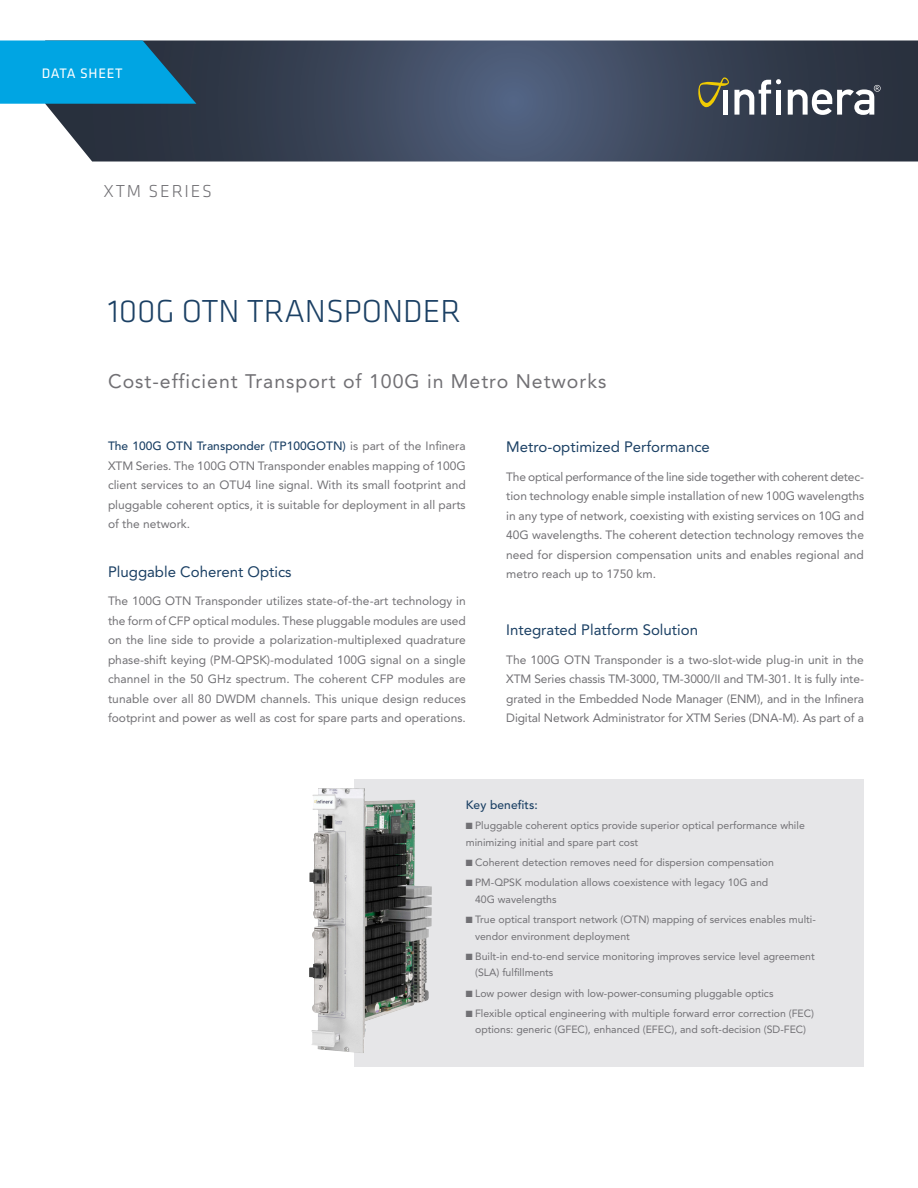
<style>
.page{position:relative;width:918px;height:1188px;background:#fff}
.page>*{position:absolute;margin:0;border:0;box-sizing:border-box;transform-origin:0 0}
.Headline{font:300 33px "Klavika";color:#1b4064}
.Deck{font:19.5px "Avenir LT Std";letter-spacing:.05em;color:#717074}
.Kicker{font:300 18px "Klavika";letter-spacing:.1em;color:#717074}
.Subhead{font:15px "Avenir LT Std";color:#1b4064}
.Category{font:14.25px "Klavika";letter-spacing:.05em;color:#fff}
.Text{font:12px/19.5px "Avenir LT Std";color:#717074;text-align:justify}
.KeyBenefitsHeadline{font:500 12px "Avenir LT Std";letter-spacing:.01em;color:#1b4064}
.KeyBenefits_Text{font:10.5px/16.5px "Avenir LT Std";color:#717074}
.s1{font-weight:500;color:#1b4064}
</style>
<div class="page">
<div style="left:355px;top:779px;width:509px;height:288px;background:#e6e6e8"></div>
<svg style="left:45px;top:40px;width:873px;height:122px;background:#3e495c"></svg>
<svg style="left:0;top:40px;width:196px;height:64px;background:#0795cc"></svg>
<img style="left:309px;top:788px;width:120px;height:265px">
<svg style="left:788px;top:85px;width:93px;height:30px"></svg>
<svg style="left:698px;top:77px;width:83px;height:38px"></svg>
<p class="Category" style="left:42px;top:64px;width:83px">DATA SHEET</p>
<p class="Kicker" style="left:104px;top:180px;width:110px">XTM SERIES</p>
<p class="Headline" style="left:108px;top:291px;width:354px">100G OTN TRANSPONDER</p>
<p class="Deck" style="left:108px;top:370px;width:500px">Cost-efficient Transport of 100G in Metro Networks</p>
<p class="Text" style="left:108px;top:436px;width:359px"><span class="s1">The 100G OTN Transponder (TP100GOTN)</span> is part of the Infinera XTM Series. The 100G OTN Transponder enables mapping of 100G client services to an OTU4 line signal. With its small footprint and pluggable coherent optics, it is suitable for deployment in all parts of the network.</p>
<p class="Subhead" style="left:108px;top:563px;width:185px">Pluggable Coherent Optics</p>
<p class="Text" style="left:108px;top:591px;width:359px">The 100G OTN Transponder utilizes state-of-the-art technology in the form of CFP optical modules. These pluggable modules are used on the line side to provide a polarization-multiplexed quadrature phase-shift keying (PM-QPSK)-modulated 100G signal on a single channel in the 50 GHz spectrum. The coherent CFP modules are tunable over all 80 DWDM channels. This unique design reduces footprint and power as well as cost for spare parts and operations.</p>
<p class="Subhead" style="left:506px;top:438px;width:205px">Metro-optimized Performance</p>
<p class="Text" style="left:506px;top:467px;width:360px">The optical performance of the line side together with coherent detec&shy;tion technology enable simple installation of new 100G wavelengths in any type of network, coexisting with existing services on 10G and 40G wavelengths. The coherent detection technology removes the need for dispersion compensation units and enables regional and metro reach up to 1750 km.</p>
<p class="Subhead" style="left:506px;top:621px;width:193px">Integrated Platform Solution</p>
<p class="Text" style="left:506px;top:650px;width:359px">The 100G OTN Transponder is a two-slot-wide plug-in unit in the XTM Series chassis TM-3000, TM-3000/II and TM-301. It is fully inte&shy;grated in the Embedded Node Manager (ENM), and in the Infinera Digital Network Administrator for XTM Series (DNA-M). As part of a</p>
<p class="KeyBenefitsHeadline" style="left:466px;top:798px;width:74px">Key benefits:</p>
<p class="KeyBenefits_Text" style="left:466px;top:818px;width:341px">■ Pluggable coherent optics provide superior optical performance while minimizing initial and spare part cost</p>
<p class="KeyBenefits_Text" style="left:466px;top:854px;width:310px">■ Coherent detection removes need for dispersion compensation</p>
<p class="KeyBenefits_Text" style="left:475px;top:875px;width:295px;text-indent:-9px">■ PM-QPSK modulation allows coexistence with legacy 10G and<br>40G wavelengths</p>
<p class="KeyBenefits_Text" style="left:475px;top:911px;width:342px;text-indent:-9px">■ True optical transport network (OTN) mapping of services enables multi&shy;vendor environment deployment</p>
<p class="KeyBenefits_Text" style="left:475px;top:948px;width:341px;text-indent:-9px">■ Built-in end-to-end service monitoring improves service level agreement (SLA) fulfillments</p>
<p class="KeyBenefits_Text" style="left:466px;top:985px;width:309px">■ Low power design with low-power-consuming pluggable optics</p>
<p class="KeyBenefits_Text" style="left:466px;top:1005px;width:350px;text-align:center">■ Flexible optical engineering with multiple forward error correction (FEC) options: generic (GFEC), enhanced (EFEC), and soft-decision (SD-FEC)</p>
</div>
